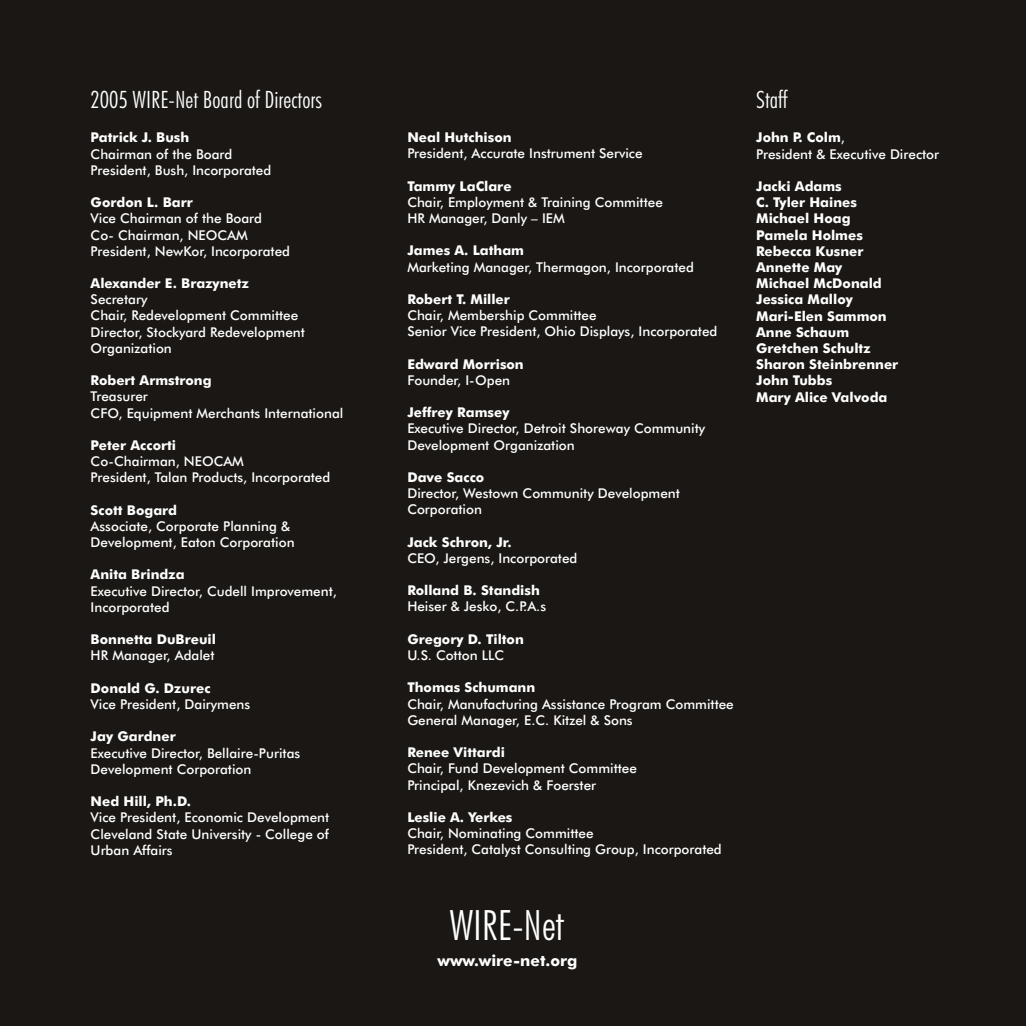
<style>
.page{position:relative;width:1026px;height:1026px;background:#1a1714}
.page>*{position:absolute;margin:0;border:0;box-sizing:border-box;transform-origin:0 0}
.t1{font:300 condensed 42px "Futura BT";color:#fff}
.t2{font:300 condensed 24px "Futura BT";color:#fff}
.t3{font:500 15.6px "Futura BT";color:#fff}
.t4{font:500 13.5px/16.2px "Futura BT";color:#fff}
.t5{font:500 13.5px/16.2px "Futura BT";color:#fff}
.s1{font-style:inherit}
</style>
<div class="page">
<h2 class="t2" style="left:91px;top:89px;width:233px">2005 WIRE-Net Board of Directors</h2>
<p class="t5" style="left:91px;top:131px;width:100px">Patrick J. Bush</p>
<p class="t4" style="left:91px;top:147px;width:182px">Chairman of the Board<br>President, Bush, Incorporated</p>
<p class="t5" style="left:91px;top:196px;width:104px">Gordon L. Barr</p>
<p class="t4" style="left:91px;top:212px;width:201px">Vice Chairman of the Board<br>Co- Chairman, NEOCAM<br>President, NewKor, Incorporated</p>
<p class="t5" style="left:91px;top:277px;width:160px">Alexander E. Brazynetz</p>
<p class="t4" style="left:91px;top:293px;width:216px">Secretary<br>Chair, Redevelopment Committee<br>Director, Stockyard Redevelopment<br>Organization</p>
<p class="t5" style="left:91px;top:374px;width:123px">Robert Armstrong</p>
<p class="t4" style="left:91px;top:390px;width:254px">Treasurer<br>CFO, Equipment Merchants International</p>
<p class="t5" style="left:91px;top:438px;width:87px">Peter Accorti</p>
<p class="t4" style="left:91px;top:455px;width:241px">Co-Chairman, NEOCAM<br>President, Talan Products, Incorporated</p>
<p class="t5" style="left:91px;top:503px;width:88px">Scott Bogard</p>
<p class="t4" style="left:91px;top:519px;width:206px">Associate, Corporate Planning &amp;<br>Development, Eaton Corporation</p>
<p class="t5" style="left:91px;top:568px;width:96px">Anita Brindza</p>
<p class="t4" style="left:91px;top:584px;width:248px">Executive Director, Cudell Improvement,<br>Incorporated</p>
<p class="t5" style="left:91px;top:633px;width:127px">Bonnetta DuBreuil</p>
<p class="t4" style="left:91px;top:649px;width:125px">HR Manager, Adalet</p>
<p class="t5" style="left:91px;top:681px;width:121px">Donald G. Dzurec</p>
<p class="t4" style="left:91px;top:697px;width:161px">Vice President, Dairymens</p>
<p class="t5" style="left:91px;top:730px;width:87px">Jay Gardner</p>
<p class="t4" style="left:91px;top:746px;width:211px">Executive Director, Bellaire-Puritas<br>Development Corporation</p>
<p class="t5" style="left:91px;top:795px;width:102px">Ned Hill, Ph.D.</p>
<p class="t4" style="left:91px;top:811px;width:240px;text-align:justify">Vice President, Economic Development Cleveland State University - College of Urban Affairs</p>
<p class="t5" style="left:407px;top:130px;width:106px">Neal Hutchison</p>
<p class="t4" style="left:407px;top:147px;width:237px">President, Accurate Instrument Service</p>
<p class="t5" style="left:407px;top:179px;width:106px">Tammy LaClare</p>
<p class="t4" style="left:407px;top:195px;width:257px">Chair, Employment &amp; Training Committee<br>HR Manager, Danly – IEM</p>
<p class="t5" style="left:407px;top:244px;width:118px">James A. Latham</p>
<p class="t4" style="left:407px;top:260px;width:288px">Marketing Manager, Thermagon, Incorporated</p>
<p class="t5" style="left:407px;top:292px;width:104px">Robert T. Miller</p>
<p class="t4" style="left:407px;top:309px;width:312px">Chair, Membership Committee<br>Senior Vice President, Ohio Displays, Incorporated</p>
<p class="t5" style="left:407px;top:357px;width:118px">Edward Morrison</p>
<p class="t4" style="left:407px;top:373px;width:104px">Founder, I-Open</p>
<p class="t5" style="left:407px;top:406px;width:104px">Jeffrey Ramsey</p>
<p class="t4" style="left:407px;top:422px;width:299px">Executive Director, Detroit Shoreway Community<br>Development Organization</p>
<p class="t5" style="left:407px;top:470px;width:78px">Dave Sacco</p>
<p class="t4" style="left:407px;top:487px;width:274px">Director, Westown Community Development<br>Corporation</p>
<p class="t5" style="left:407px;top:535px;width:106px">Jack Schron, Jr.</p>
<p class="t4" style="left:407px;top:551px;width:172px">CEO, Jergens, Incorporated</p>
<p class="t5" style="left:407px;top:584px;width:134px">Rolland B. Standish</p>
<p class="t4" style="left:407px;top:600px;width:140px">Heiser &amp; Jesko, C.P.A.s</p>
<p class="t5" style="left:407px;top:632px;width:118px">Gregory D. Tilton</p>
<p class="t4" style="left:407px;top:648px;width:98px">U.S. Cotton LLC</p>
<p class="t5" style="left:407px;top:681px;width:129px">Thomas Schumann</p>
<p class="t4" style="left:407px;top:697px;width:328px">Chair, Manufacturing Assistance Program Committee<br>General Manager, E.C. Kitzel &amp; Sons</p>
<p class="t5" style="left:407px;top:746px;width:99px">Renee Vittardi</p>
<p class="t4" style="left:407px;top:762px;width:231px">Chair, Fund Development Committee<br>Principal, Knezevich &amp; Foerster</p>
<p class="t5" style="left:407px;top:810px;width:107px">Leslie A. Yerkes</p>
<p class="t4" style="left:407px;top:826px;width:316px">Chair, Nominating Committee<br>President, Catalyst Consulting Group, Incorporated</p>
<h1 class="t1" style="left:449px;top:908px;width:116px">WIRE-Net</h1>
<p class="t3" style="left:437px;top:954px;width:142px">www.wire-net.org</p>
<h2 class="t2" style="left:756px;top:89px;width:33px">Staff</h2>
<p class="t4" style="left:756px;top:131px;width:184px"><span class="s1">John P. Colm</span>,<br>President &amp; Executive Director</p>
<p class="t5" style="left:756px;top:179px;width:144px">Jacki Adams<br>C. Tyler Haines<br>Michael Hoag<br>Pamela Holmes<br>Rebecca Kusner<br>Annette May<br>Michael McDonald<br>Jessica Malloy<br>Mari-Elen Sammon<br>Anne Schaum<br>Gretchen Schultz<br>Sharon Steinbrenner<br>John Tubbs<br>Mary Alice Valvoda</p>
</div>
